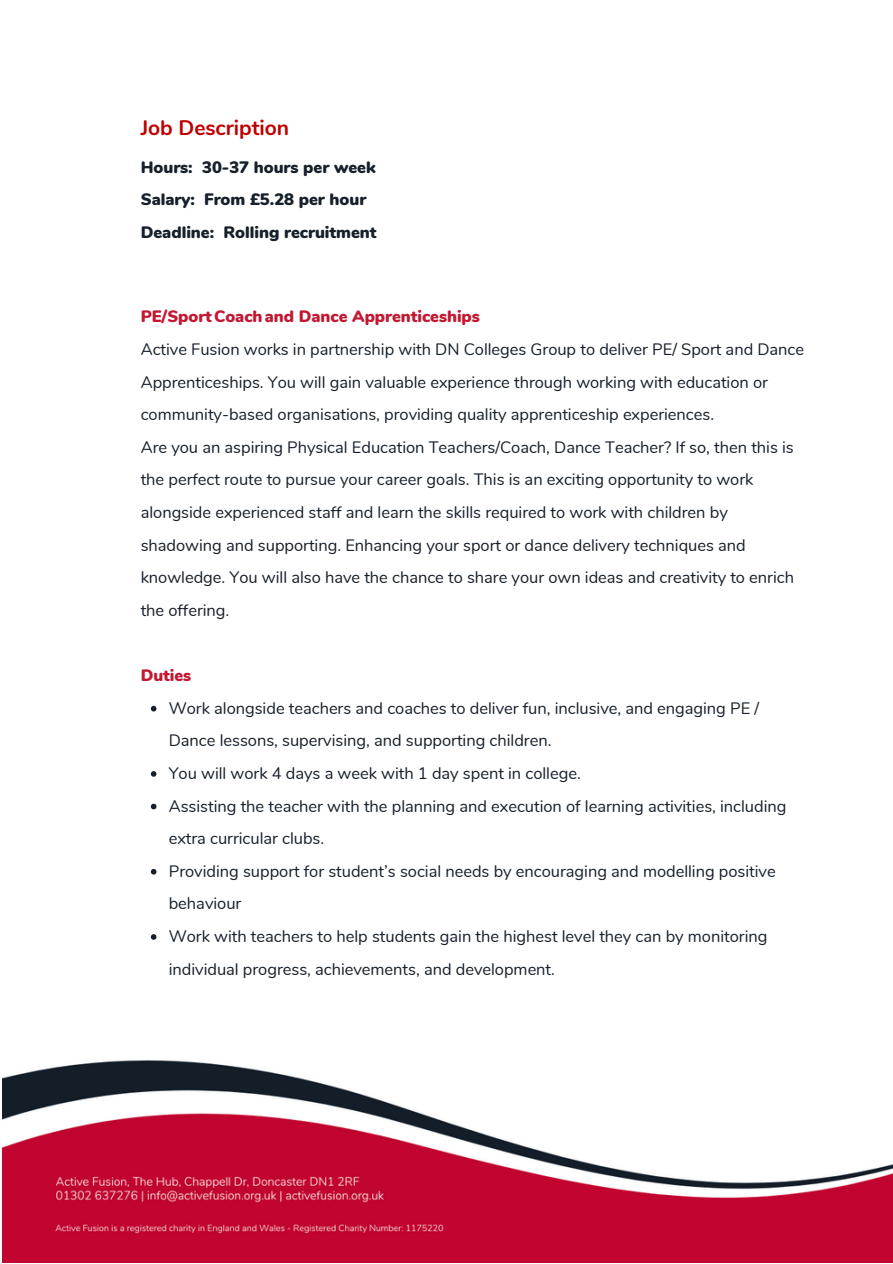
<style>
.page{position:relative;width:893px;height:1264px;background:#fff}
.page>*{position:absolute;margin:0;border:0;box-sizing:border-box;transform-origin:0 0}
.t1{font:700 21px "Nunito";color:#c00000}
.t2{font:16.5px/32.5px "Nunito";color:#161f2a}
.t3{font:900 16.5px/32.5px "Nunito";color:#161f2a}
.t4{font:900 16.5px "Nunito";color:#c21933}
</style>
<div class="page">
<img style="left:3px;top:705px;width:889px;height:557px">
<svg style="left:151px;top:706px;width:5px;height:5px"></svg>
<svg style="left:151px;top:771px;width:5px;height:5px"></svg>
<svg style="left:151px;top:803px;width:5px;height:6px"></svg>
<svg style="left:151px;top:869px;width:5px;height:5px"></svg>
<svg style="left:151px;top:934px;width:5px;height:5px"></svg>
<p class="t1" style="left:141px;top:114px;width:150px">Job Description</p>
<p class="t3" style="left:141px;top:151px;width:237px">Hours: 30-37 hours per week<br>Salary: From £5.28 per hour<br>Deadline: Rolling recruitment</p>
<p class="t4" style="left:141px;top:306px;width:341px">PE/SportCoachand Dance Apprenticeships</p>
<p class="t2" style="left:141px;top:333px;width:665px">Active Fusion works in partnership with DN Colleges Group to deliver PE/ Sport and Dance Apprenticeships. You will gain valuable experience through working with education or community-based organisations, providing quality apprenticeship experiences.<br>Are you an aspiring Physical Education Teachers/Coach, Dance Teacher? If so, then this is the perfect route to pursue your career goals. This is an exciting opportunity to work alongside experienced staff and learn the skills required to work with children by shadowing and supporting. Enhancing your sport or dance delivery techniques and knowledge. You will also have the chance to share your own ideas and creativity to enrich the offering.</p>
<p class="t4" style="left:141px;top:664px;width:52px">Duties</p>
<p class="t2" style="left:169px;top:692px;width:619px">Work alongside teachers and coaches to deliver fun, inclusive, and engaging PE / Dance lessons, supervising, and supporting children.<br>You will work 4 days a week with 1 day spent in college.<br>Assisting the teacher with the planning and execution of learning activities, including extra curricular clubs.<br>Providing support for student’s social needs by encouraging and modelling positive behaviour<br>Work with teachers to help students gain the highest level they can by monitoring individual progress, achievements, and development.</p>
</div>
